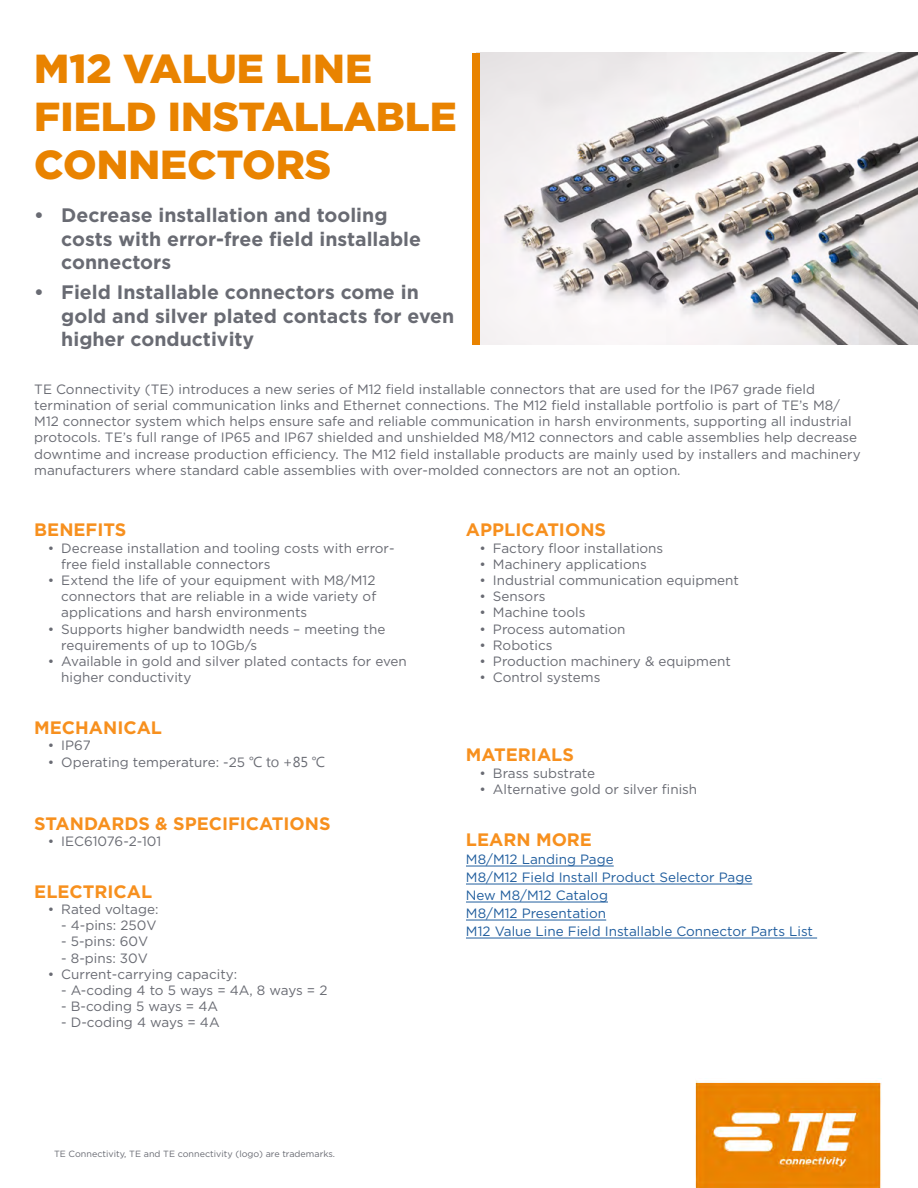
<style>
.page{position:relative;width:918px;height:1188px;background:#fff}
.page>*{position:absolute;margin:0;border:0;box-sizing:border-box;transform-origin:0 0}
.t1{font:900 40.5px/48px "Gotham";color:#e98300}
.t2{font:700 19.5px/23.4px "Gotham";color:#696b73}
.t3{font:700 18px "Gotham";color:#f7901e}
.t4{font:13.5px/16.2px "Gotham";color:#696b73}
.t5{font:13.5px/18px "Gotham";color:#215e9e}
.t6{font:9px "Gotham";color:#696b73}
.s1{font-family:"Microsoft Jheng Hei"}
</style>
<div class="page">
<img style="left:480px;top:53px;width:438px;height:292px">
<div style="left:472px;top:53px;width:8px;height:292px;background:#e98300"></div>
<img style="left:696px;top:1080px;width:185px;height:108px">
<hr style="left:466px;top:866px;width:148px;height:1px;background:#215e9e">
<hr style="left:466px;top:884px;width:286px;height:1px;background:#215e9e">
<hr style="left:466px;top:902px;width:142px;height:1px;background:#215e9e">
<hr style="left:466px;top:920px;width:140px;height:1px;background:#215e9e">
<hr style="left:466px;top:938px;width:351px;height:1px;background:#215e9e">
<h1 class="t1" style="left:34px;top:44px;width:424px">M12 VALUE LINE<br>FIELD INSTALLABLE<br>CONNECTORS</h1>
<h2 class="t2" style="left:61px;top:204px;width:361px;text-indent:-27px">• Decrease installation and tooling costs with error-free field installable connectors</h2>
<h2 class="t2" style="left:61px;top:281px;width:394px;text-indent:-27px">• Field Installable connectors come in gold and silver plated contacts for even higher conductivity</h2>
<p class="t4" style="left:34px;top:381px;width:828px">TE Connectivity (TE) introduces a new series of M12 field installable connectors that are used for the IP67 grade field termination of serial communication links and Ethernet connections. The M12 field installable portfolio is part of TE’s M8/ M12 connector system which helps ensure safe and reliable communication in harsh environments, supporting all industrial protocols. TE’s full range of IP65 and IP67 shielded and unshielded M8/M12 connectors and cable assemblies help decrease downtime and increase production efficiency. The M12 field installable products are mainly used by installers and machinery manufacturers where standard cable assemblies with over-molded connectors are not an option.</p>
<h3 class="t3" style="left:34px;top:518px;width:94px">BENEFITS</h3>
<p class="t4" style="left:61px;top:540px;width:335px;text-indent:-14px">• Decrease installation and tooling costs with error&shy;free field installable connectors</p>
<p class="t4" style="left:61px;top:572px;width:316px;text-align:justify;text-indent:-14px">• Extend the life of your equipment with M8/M12 connectors that are reliable in a wide variety of applications and harsh environments</p>
<p class="t4" style="left:61px;top:621px;width:326px;text-indent:-14px">• Supports higher bandwidth needs – meeting the requirements of up to 10Gb/s</p>
<p class="t4" style="left:61px;top:653px;width:347px;text-indent:-14px">• Available in gold and silver plated contacts for even higher conductivity</p>
<h3 class="t3" style="left:34px;top:716px;width:129px">MECHANICAL</h3>
<p class="t4" style="left:48px;top:737px;width:44px">• IP67</p>
<p class="t4" style="left:48px;top:753px;width:279px">• Operating temperature: -25 <span class="s1">℃ to +85 ℃</span></p>
<h3 class="t3" style="left:34px;top:811px;width:298px">STANDARDS &amp; SPECIFICATIONS</h3>
<p class="t4" style="left:48px;top:833px;width:115px">• IEC61076-2-101</p>
<h3 class="t3" style="left:34px;top:879px;width:119px">ELECTRICAL</h3>
<p class="t4" style="left:48px;top:901px;width:112px">• Rated voltage:</p>
<p class="t4" style="left:61px;top:917px;width:97px">- 4-pins: 250V</p>
<p class="t4" style="left:61px;top:933px;width:88px">- 5-pins: 60V</p>
<p class="t4" style="left:61px;top:949px;width:88px">- 8-pins: 30V</p>
<p class="t4" style="left:48px;top:966px;width:191px">• Current-carrying capacity:</p>
<p class="t4" style="left:61px;top:982px;width:268px">- A-coding 4 to 5 ways = 4A, 8 ways = 2</p>
<p class="t4" style="left:61px;top:998px;width:158px">- B-coding 5 ways = 4A</p>
<p class="t4" style="left:61px;top:1014px;width:160px">- D-coding 4 ways = 4A</p>
<p class="t6" style="left:54px;top:1148px;width:283px">TE Connectivity, TE and TE connectivity (logo) are trademarks.</p>
<h3 class="t3" style="left:466px;top:518px;width:142px">APPLICATIONS</h3>
<p class="t4" style="left:479px;top:540px;width:185px">• Factory floor installations</p>
<p class="t4" style="left:479px;top:556px;width:169px">• Machinery applications</p>
<p class="t4" style="left:479px;top:572px;width:261px">• Industrial communication equipment</p>
<p class="t4" style="left:479px;top:588px;width:68px">• Sensors</p>
<p class="t4" style="left:479px;top:604px;width:107px">• Machine tools</p>
<p class="t4" style="left:479px;top:621px;width:148px">• Process automation</p>
<p class="t4" style="left:479px;top:637px;width:74px">• Robotics</p>
<p class="t4" style="left:479px;top:653px;width:253px">• Production machinery &amp; equipment</p>
<p class="t4" style="left:479px;top:669px;width:122px">• Control systems</p>
<h3 class="t3" style="left:466px;top:743px;width:109px">MATERIALS</h3>
<p class="t4" style="left:479px;top:765px;width:117px">• Brass substrate</p>
<p class="t4" style="left:479px;top:781px;width:219px">• Alternative gold or silver finish</p>
<h3 class="t3" style="left:466px;top:828px;width:128px">LEARN MORE</h3>
<p class="t5" style="left:466px;top:850px;width:349px">M8/M12 Landing Page<br>M8/M12 Field Install Product Selector Page<br>New M8/M12 Catalog<br>M8/M12 Presentation<br>M12 Value Line Field Installable Connector Parts List</p>
</div>
